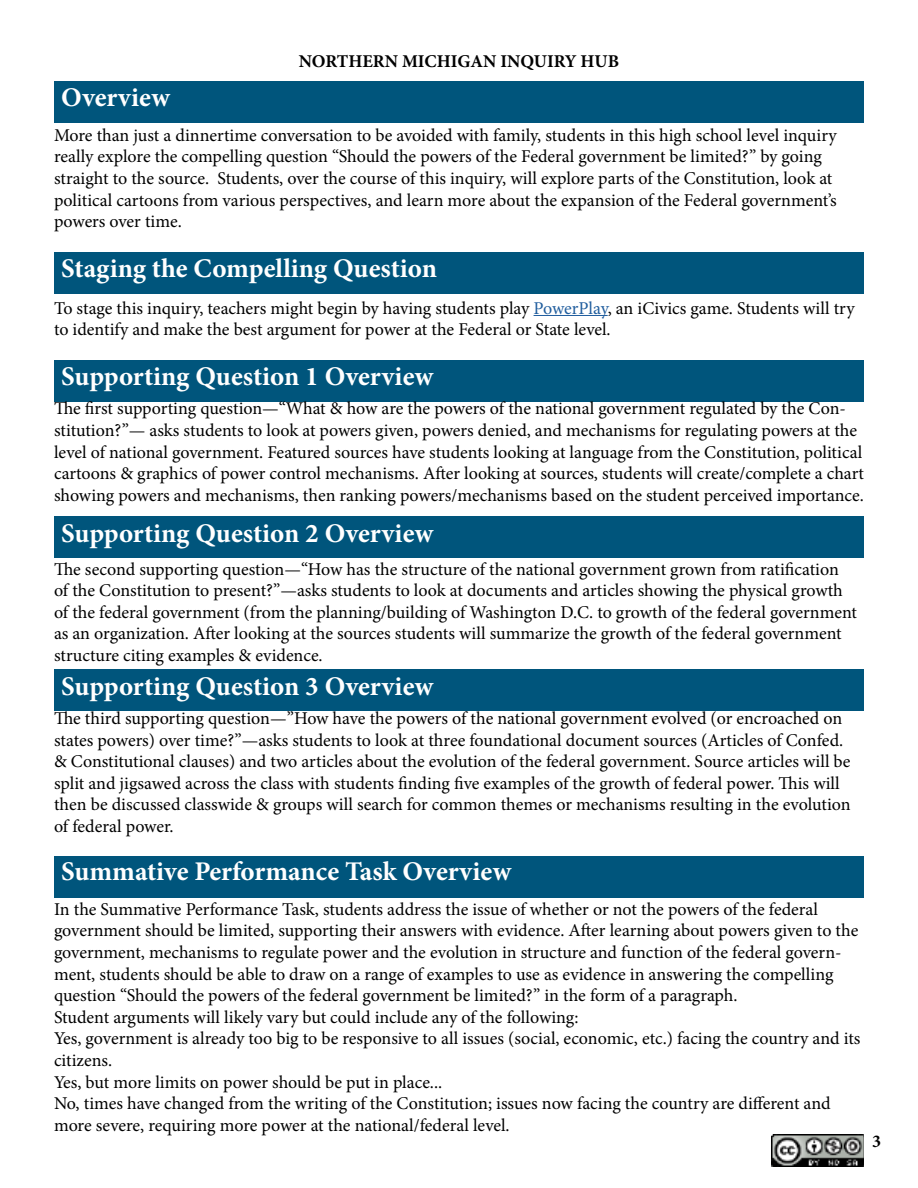
<style>
.page{position:relative;width:918px;height:1188px;background:#fff}
.page>*{position:absolute;margin:0;border:0;box-sizing:border-box;transform-origin:0 0}
.t1{font:700 27px "Minion Pro";color:#fff}
.t2{font:18px/21.6px "Minion Pro";color:#000}
.t3{font:700 18px "Minion Pro";color:#000}
.s1{color:#215e9e}
</style>
<div class="page">
<img style="left:772px;top:1134px;width:92px;height:33px">
<div style="left:54px;top:81px;width:810px;height:41px;background:#00557c"></div>
<div style="left:54px;top:252px;width:810px;height:41px;background:#00557c"></div>
<hr style="left:534px;top:315px;width:74px;height:1px;background:#215e9e">
<div style="left:54px;top:360px;width:810px;height:41px;background:#00557c"></div>
<div style="left:54px;top:517px;width:810px;height:41px;background:#00557c"></div>
<div style="left:54px;top:670px;width:810px;height:41px;background:#00557c"></div>
<div style="left:54px;top:857px;width:810px;height:41px;background:#00557c"></div>
<h1 class="t1" style="left:61px;top:78px;width:110px">Overview</h1>
<p class="t3" style="left:299px;top:49px;width:322px">NORTHERN MICHIGAN INQUIRY HUB</p>
<p class="t2" style="left:54px;top:124px;width:784px">More than just a dinnertime conversation to be avoided with family, students in this high school level inquiry really explore the compelling question “Should the powers of the Federal government be limited?” by going straight to the source. Students, over the course of this inquiry, will explore parts of the Constitution, look at political cartoons from various perspectives, and learn more about the expansion of the Federal government’s powers over time.</p>
<h1 class="t1" style="left:61px;top:249px;width:377px">Staging the Compelling Question</h1>
<p class="t2" style="left:54px;top:297px;width:802px">To stage this inquiry, teachers might begin by having students play <span class="s1">PowerPlay</span>, an iCivics game. Students will try to identify and make the best argument for power at the Federal or State level.</p>
<h1 class="t1" style="left:61px;top:357px;width:374px">Supporting Question 1 Overview</h1>
<p class="t2" style="left:54px;top:398px;width:812px">The first supporting question—“What &amp; how are the powers of the national government regulated by the Con&shy;stitution?”— asks students to look at powers given, powers denied, and mechanisms for regulating powers at the level of national government. Featured sources have students looking at language from the Constitution, political cartoons &amp; graphics of power control mechanisms. After looking at sources, students will create/complete a chart showing powers and mechanisms, then ranking powers/mechanisms based on the student perceived importance.</p>
<h1 class="t1" style="left:61px;top:514px;width:374px">Supporting Question 2 Overview</h1>
<p class="t2" style="left:54px;top:558px;width:805px">The second supporting question—“How has the structure of the national government grown from ratification of the Constitution to present?”—asks students to look at documents and articles showing the physical growth of the federal government (from the planning/building of Washington D.C. to growth of the federal government as an organization. After looking at the sources students will summarize the growth of the federal government structure citing examples &amp; evidence.</p>
<h1 class="t1" style="left:61px;top:667px;width:374px">Supporting Question 3 Overview</h1>
<p class="t2" style="left:54px;top:708px;width:798px">The third supporting question—”How have the powers of the national government evolved (or encroached on states powers) over time?”—asks students to look at three foundational document sources (Articles of Confed. &amp; Constitutional clauses) and two articles about the evolution of the federal government. Source articles will be split and jigsawed across the class with students finding five examples of the growth of federal power. This will then be discussed classwide &amp; groups will search for common themes or mechanisms resulting in the evolution of federal power.</p>
<h1 class="t1" style="left:61px;top:853px;width:452px">Summative Performance Task Overview</h1>
<p class="t2" style="left:54px;top:898px;width:808px">In the Summative Performance Task, students address the issue of whether or not the powers of the federal government should be limited, supporting their answers with evidence. After learning about powers given to the government, mechanisms to regulate power and the evolution in structure and function of the federal govern&shy;ment, students should be able to draw on a range of examples to use as evidence in answering the compelling question “Should the powers of the federal government be limited?” in the form of a paragraph.<br>Student arguments will likely vary but could include any of the following:<br>Yes, government is already too big to be responsive to all issues (social, economic, etc.) facing the country and its citizens.<br>Yes, but more limits on power should be put in place...<br>No, times have changed from the writing of the Constitution; issues now facing the country are different and more severe, requiring more power at the national/federal level.</p>
<p class="t3" style="left:872px;top:1129px;width:10px">3</p>
</div>
